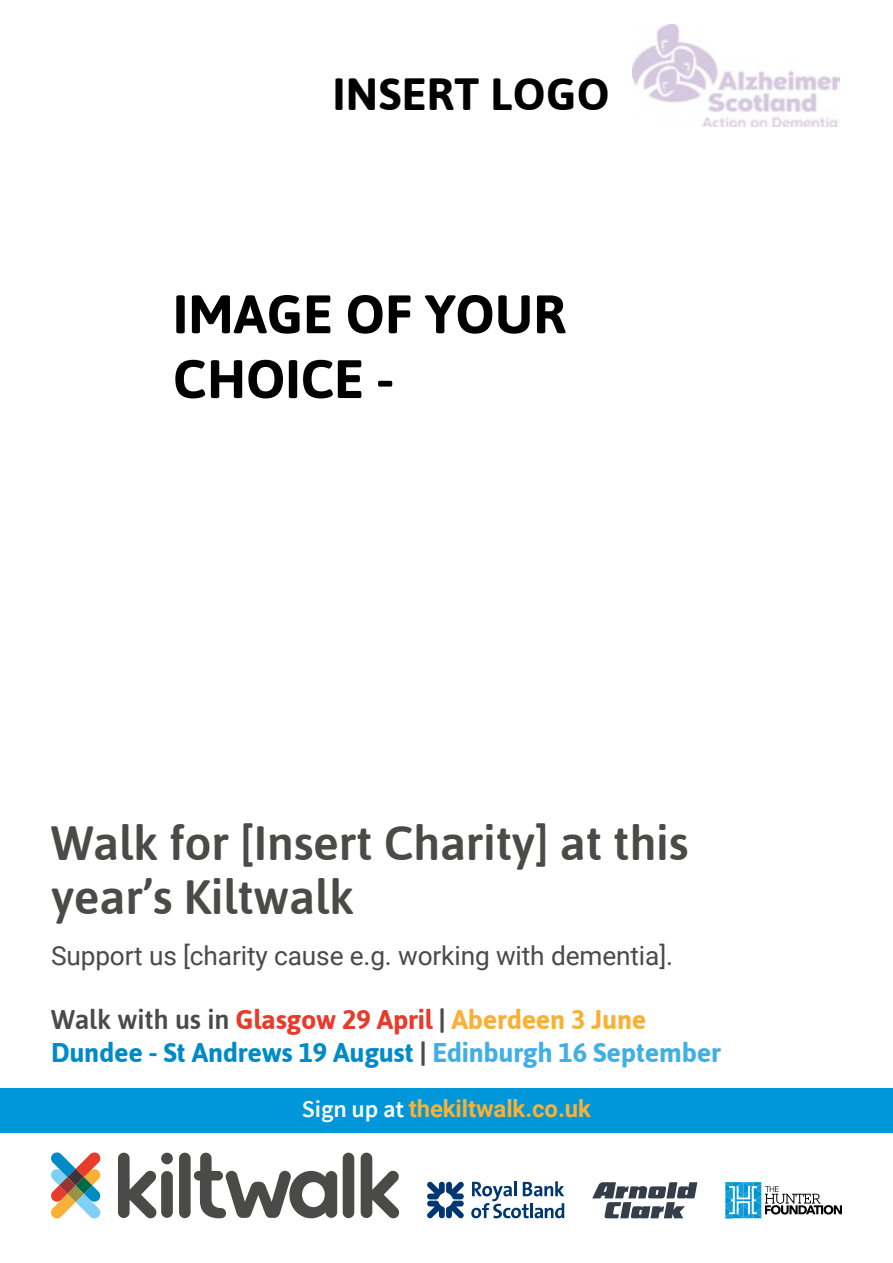
<style>
.page{position:relative;width:893px;height:1263px;background:#fff}
.page>*{position:absolute;margin:0;border:0;box-sizing:border-box;transform-origin:0 0}
.t1{font:700 54px/64.8px "Asap";color:#000}
.t2{font:500 48px/54px "Asap";letter-spacing:-.005em;color:#4a4a49}
.t3{font:700 45px "Asap";letter-spacing:.01em;color:#000}
.t4{font:700 27px/33px "Asap";letter-spacing:-.01em;color:#008bc8}
.t5{font:26.25px "Roboto";letter-spacing:-.005em;color:#4a4a49}
.t6{font:700 24px "Roboto";letter-spacing:-.005em;color:#f9b036}
.s1{font-weight:500;color:#4a4a49}
.s2{color:#e73b2b}
.s3{color:#4a4a49}
.s4{color:#f9b036}
.s5{color:#42afe4}
.s6{font-family:"Source Sans Pro";font-weight:600;color:#fff}
</style>
<div class="page">
<div style="left:0;top:1089px;width:893px;height:44px;background:#0097da"></div>
<svg style="left:343px;top:1153px;width:11px;height:65px"></svg>
<svg style="left:118px;top:1153px;width:55px;height:65px"></svg>
<svg style="left:361px;top:1153px;width:39px;height:65px"></svg>
<svg style="left:179px;top:1153px;width:158px;height:65px"></svg>
<svg style="left:51px;top:1152px;width:50px;height:66px"></svg>
<svg style="left:427px;top:1181px;width:37px;height:37px"></svg>
<svg style="left:471px;top:1181px;width:93px;height:37px"></svg>
<svg style="left:592px;top:1182px;width:105px;height:36px"></svg>
<img style="left:754px;top:1182px;width:7px;height:36px">
<svg style="left:725px;top:1182px;width:8px;height:37px"></svg>
<img style="left:733px;top:1182px;width:21px;height:36px">
<svg style="left:754px;top:1184px;width:7px;height:32px"></svg>
<img style="left:729px;top:1186px;width:28px;height:28px">
<img style="left:765px;top:1186px;width:14px;height:6px">
<img style="left:771px;top:1205px;width:71px;height:9px">
<img style="left:765px;top:1194px;width:55px;height:10px">
<img style="left:632px;top:25px;width:208px;height:102px">
<h3 class="t3" style="left:333px;top:64px;width:278px">INSERT LOGO</h3>
<h1 class="t1" style="left:173px;top:280px;width:395px">IMAGE OF YOUR<br>CHOICE -</h1>
<h2 class="t2" style="left:51px;top:814px;width:639px">Walk for [Insert Charity] at this year’s Kiltwalk</h2>
<p class="t5" style="left:51px;top:937px;width:623px">Support us [charity cause e.g. working with dementia].</p>
<p class="t4" style="left:51px;top:1002px;width:671px"><span class="s1">Walk with us in</span> <span class="s2">Glasgow 29 April</span> <span class="s3">|</span> <span class="s4">Aberdeen 3 June<br></span>Dundee - St Andrews 19 August <span class="s3">|</span> <span class="s5">Edinburgh 16 September</span></p>
<p class="t6" style="left:302px;top:1091px;width:291px"><span class="s6">Sign up at</span> thekiltwalk.co.uk</p>
</div>
